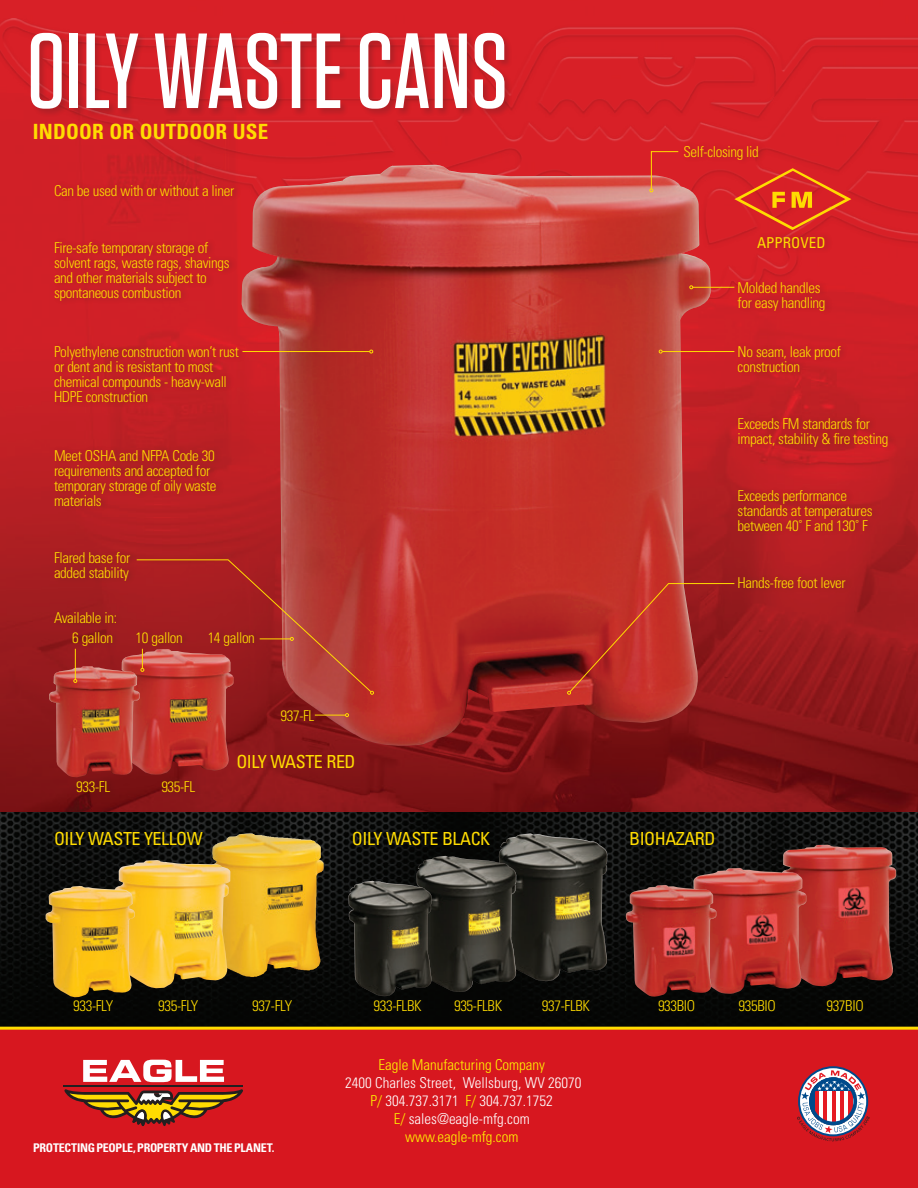
<style>
.page{position:relative;width:918px;height:1188px;background:#fff}
.page>*{position:absolute;margin:0;border:0;box-sizing:border-box;transform-origin:0 0}
.t1{font:500 106.5px "Tungsten";color:#fff}
.t2{font:700 condensed 21px "Univers";letter-spacing:.01em;color:#ffdc01}
.t3{font:condensed 18px "Univers";letter-spacing:-.025em;color:#ffdc01}
.t4{font:300 condensed 15px/15px "Univers";letter-spacing:-.025em;color:#ffdc01}
.t5{font:300 condensed 15px "Univers";color:#fff}
.t6{font:300 condensed 15px "Univers";color:#fff101}
.t7{font:condensed 15px "Univers";color:#ffdc01}
.t8{font:700 condensed 12px "Univers";letter-spacing:-.02em;color:#fff}
.s1{color:#fff101}
</style>
<div class="page">
<img style="left:0;top:0;width:918px;height:812px">
<img style="left:0;top:18px;width:918px;height:280px">
<img style="left:0;top:812px;width:918px;height:215px">
<div style="left:0;top:1029px;width:918px;height:159px;background:#d7171f"></div>
<hr style="left:0;top:1027px;width:918px;height:3px;background:#ffdc01">
<img style="left:242px;top:164px;width:469px;height:586px">
<div style="left:31px;top:32px;width:482px;height:85px;background:#231f20;opacity:.2"></div>
<svg style="left:797px;top:1070px;width:73px;height:71px"></svg>
<hr style="left:63px;top:1086px;width:180px;height:1px;background:#231f20">
<svg style="left:64px;top:1089px;width:179px;height:37px"></svg>
<svg style="left:83px;top:1060px;width:141px;height:22px"></svg>
<svg style="left:650px;top:151px;width:29px;height:41px"></svg>
<div style="left:682px;top:141px;width:84px;height:24px;background:#d21f26"></div>
<div style="left:736px;top:277px;width:97px;height:39px;background:#231f20;opacity:.3"></div>
<hr style="left:693px;top:287px;width:41px;height:1px;background:#ffdc01">
<svg style="left:689px;top:285px;width:4px;height:4px"></svg>
<div style="left:736px;top:341px;width:160px;height:252px;background:#231f20;opacity:.3"></div>
<hr style="left:662px;top:351px;width:72px;height:1px;background:#ffdc01">
<svg style="left:659px;top:350px;width:4px;height:3px"></svg>
<svg style="left:567px;top:583px;width:168px;height:112px;background:#b32e27"></svg>
<div style="left:52px;top:341px;width:195px;height:66px;background:#231f20;opacity:.3"></div>
<hr style="left:242px;top:351px;width:128px;height:1px;background:#ffdc01">
<svg style="left:369px;top:350px;width:4px;height:3px"></svg>
<div style="left:52px;top:180px;width:190px;height:126px;background:#231f20;opacity:.3"></div>
<div style="left:52px;top:445px;width:172px;height:184px;background:#231f20;opacity:.3"></div>
<svg style="left:734px;top:168px;width:117px;height:62px;background:#dc3b22"></svg>
<div style="left:755px;top:232px;width:78px;height:21px;background:#231f20;opacity:.3"></div>
<img style="left:119px;top:649px;width:115px;height:127px">
<img style="left:49px;top:666px;width:91px;height:112px">
<img style="left:208px;top:834px;width:116px;height:143px">
<img style="left:114px;top:860px;width:117px;height:130px">
<img style="left:46px;top:886px;width:89px;height:113px">
<img style="left:499px;top:834px;width:30px;height:33px">
<img style="left:416px;top:856px;width:28px;height:31px">
<img style="left:348px;top:881px;width:24px;height:26px">
<img style="left:782px;top:845px;width:114px;height:141px">
<img style="left:690px;top:868px;width:116px;height:126px">
<img style="left:626px;top:885px;width:91px;height:112px">
<div style="left:74px;top:776px;width:44px;height:22px;background:#751113"></div>
<div style="left:160px;top:776px;width:43px;height:22px;background:#231f20;opacity:.3"></div>
<div style="left:279px;top:705px;width:43px;height:22px;background:#231f20;opacity:.3"></div>
<div style="left:71px;top:995px;width:50px;height:22px;background:#060605"></div>
<div style="left:156px;top:995px;width:50px;height:22px;background:#060705"></div>
<div style="left:250px;top:995px;width:50px;height:22px;background:#060605"></div>
<div style="left:372px;top:995px;width:57px;height:22px;background:#060605"></div>
<div style="left:452px;top:995px;width:58px;height:22px;background:#060605"></div>
<div style="left:540px;top:995px;width:57px;height:22px;background:#060705"></div>
<div style="left:656px;top:995px;width:47px;height:22px;background:#060705"></div>
<div style="left:737px;top:995px;width:46px;height:22px;background:#060705"></div>
<div style="left:825px;top:995px;width:46px;height:22px;background:#060605"></div>
<div style="left:71px;top:627px;width:50px;height:24px;background:#231f20;opacity:.3"></div>
<div style="left:135px;top:627px;width:55px;height:24px;background:#a01d20"></div>
<hr style="left:75px;top:649px;width:1px;height:30px;background:#ffdc01">
<svg style="left:73px;top:679px;width:4px;height:4px"></svg>
<svg style="left:136px;top:559px;width:238px;height:136px;background:#ae302c"></svg>
<hr style="left:315px;top:715px;width:31px;height:1px;background:#ffdc01">
<svg style="left:345px;top:713px;width:4px;height:4px"></svg>
<p class="t1" style="left:27px;top:16px;width:482px">OILY WASTE CANS</p>
<p class="t2" style="left:33px;top:119px;width:237px">INDOOR OR OUTDOOR USE</p>
<p class="t4" style="left:54px;top:183px;width:182px">Can be used with or without a liner</p>
<p class="t4" style="left:54px;top:240px;width:177px">Fire-safe temporary storage of solvent rags, waste rags, shavings and other materials subject to spontaneous combustion</p>
<p class="t4" style="left:54px;top:344px;width:186px">Polyethylene construction won’t rust or dent and is resistant to most chemical compounds - heavy-wall<br>HDPE construction</p>
<p class="t4" style="left:54px;top:448px;width:164px">Meet OSHA and NFPA Code 30 requirements and accepted for temporary storage of oily waste materials</p>
<p class="t4" style="left:54px;top:550px;width:78px">Flared base for added stability</p>
<p class="t4" style="left:54px;top:610px;width:65px">Available in:</p>
<p class="t4" style="left:72px;top:630px;width:42px">6 gallon</p>
<p class="t4" style="left:136px;top:630px;width:49px">10 gallon</p>
<p class="t4" style="left:208px;top:630px;width:49px">14 gallon</p>
<p class="t4" style="left:280px;top:708px;width:35px">937-FL</p>
<p class="t4" style="left:76px;top:779px;width:35px">933-FL</p>
<p class="t4" style="left:161px;top:779px;width:35px">935-FL</p>
<p class="t3" style="left:54px;top:827px;width:150px">OILY WASTE YELLOW</p>
<p class="t3" style="left:236px;top:750px;width:121px">OILY WASTE RED</p>
<p class="t3" style="left:352px;top:827px;width:140px">OILY WASTE BLACK</p>
<p class="t4" style="left:683px;top:144px;width:77px">Self-closing lid</p>
<p class="t7" style="left:757px;top:233px;width:70px">APPROVED</p>
<p class="t4" style="left:738px;top:280px;width:89px">Molded handles for easy handling</p>
<p class="t4" style="left:738px;top:344px;width:105px">No seam, leak proof construction</p>
<p class="t4" style="left:738px;top:416px;width:152px">Exceeds FM standards for impact, stability &amp; fire testing</p>
<p class="t4" style="left:738px;top:488px;width:136px">Exceeds performance standards at temperatures between 40˚ F and 130˚ F</p>
<p class="t4" style="left:738px;top:575px;width:110px">Hands-free foot lever</p>
<p class="t3" style="left:629px;top:827px;width:88px">BIOHAZARD</p>
<p class="t4" style="left:73px;top:998px;width:42px">933-FLY</p>
<p class="t4" style="left:158px;top:998px;width:42px">935-FLY</p>
<p class="t4" style="left:252px;top:998px;width:42px">937-FLY</p>
<p class="t8" style="left:33px;top:1141px;width:243px">PROTECTING PEOPLE, PROPERTY AND THE PLANET.</p>
<p class="t4" style="left:374px;top:998px;width:50px">933-FLBK</p>
<p class="t4" style="left:454px;top:998px;width:50px">935-FLBK</p>
<p class="t4" style="left:542px;top:998px;width:50px">937-FLBK</p>
<p class="t6" style="left:378px;top:1055px;width:168px">Eagle Manufacturing Company</p>
<p class="t5" style="left:345px;top:1073px;width:238px">2400 Charles Street, Wellsburg, WV 26070</p>
<p class="t5" style="left:371px;top:1091px;width:184px"><span class="s1">P/</span> 304.737.3171 <span class="s1">F/</span> 304.737.1752</p>
<p class="t5" style="left:394px;top:1109px;width:138px"><span class="s1">E/</span> sales@eagle-mfg.com</p>
<p class="t6" style="left:405px;top:1127px;width:115px">www.eagle-mfg.com</p>
<p class="t4" style="left:658px;top:998px;width:39px">933BIO</p>
<p class="t4" style="left:739px;top:998px;width:39px">935BIO</p>
<p class="t4" style="left:826px;top:998px;width:39px">937BIO</p>
</div>
